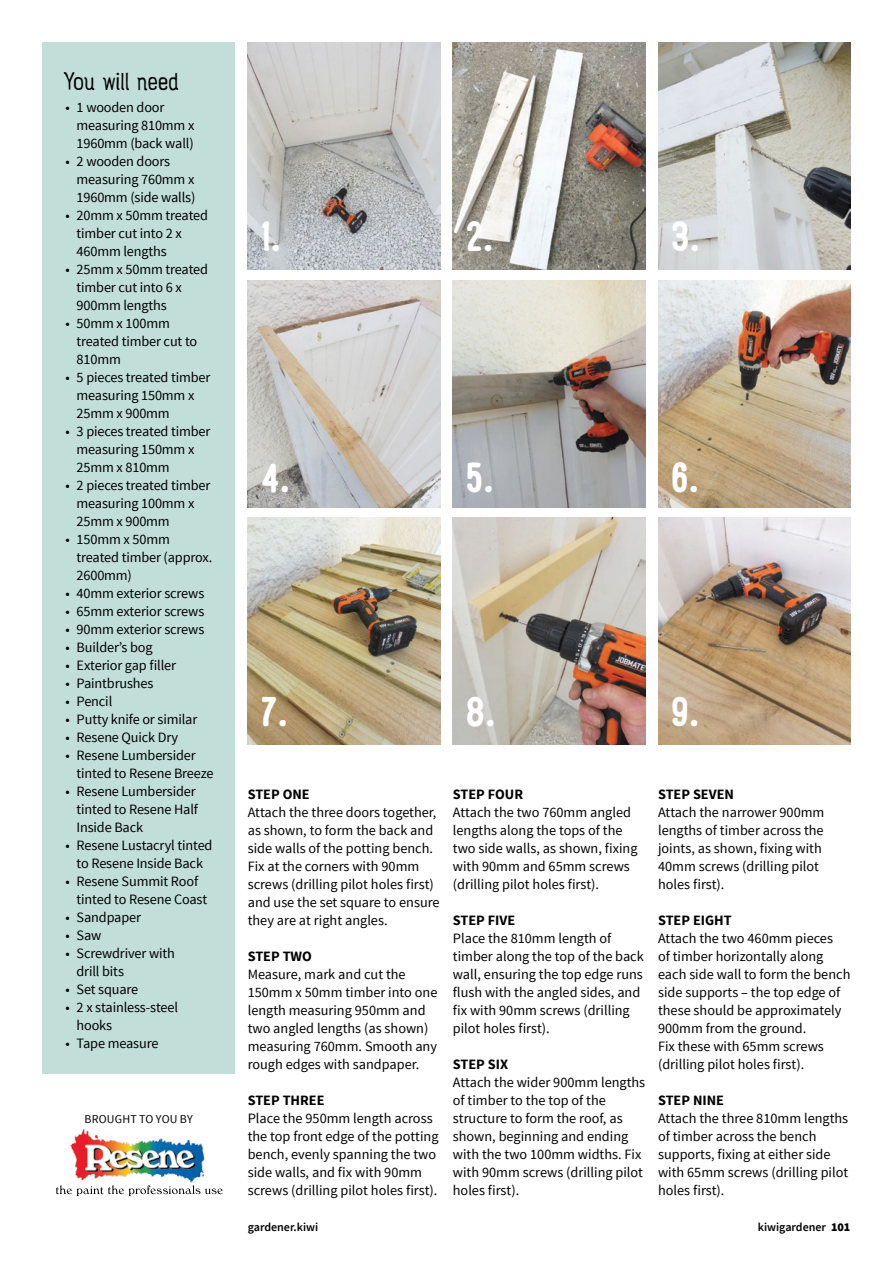
<style>
.page{position:relative;width:893px;height:1263px;background:#fff}
.page>*{position:absolute;margin:0;border:0;box-sizing:border-box;transform-origin:0 0}
.t1{font:45px "Rainier North 700";color:#fff}
.t2{font:27px "Rainier North 300";letter-spacing:-.015em;color:#000}
.t3{font:14.25px/18px "Source Sans Pro";color:#000}
.t4{font:700 14.25px "Source Sans Pro";color:#000}
.t5{font:600 12px "Source Sans Pro";color:#000}
.t6{font:12px "Source Sans Pro";letter-spacing:.01em;color:#000}
.s1{font-weight:900}
</style>
<div class="page">
<div style="left:43px;top:43px;width:192px;height:1031px;background:#c1ded9"></div>
<img style="left:248px;top:43px;width:192px;height:227px">
<img style="left:453px;top:43px;width:192px;height:227px">
<img style="left:658px;top:43px;width:192px;height:227px">
<img style="left:248px;top:280px;width:192px;height:227px">
<img style="left:453px;top:517px;width:192px;height:228px">
<img style="left:658px;top:517px;width:192px;height:228px">
<img style="left:248px;top:517px;width:192px;height:228px">
<img style="left:453px;top:280px;width:192px;height:227px">
<img style="left:658px;top:280px;width:192px;height:227px">
<img style="left:70px;top:1130px;width:135px;height:53px">
<svg style="left:56px;top:1185px;width:167px;height:11px"></svg>
<h2 class="t2" style="left:64px;top:66px;width:116px">You will need</h2>
<p class="t3" style="left:77px;top:99px;width:119px;text-indent:-11px">• 1 wooden door measuring 810mm x<br>1960mm (back wall)</p>
<p class="t3" style="left:77px;top:153px;width:120px;text-indent:-11px">• 2 wooden doors measuring 760mm x<br>1960mm (side walls)</p>
<p class="t3" style="left:77px;top:207px;width:133px;text-indent:-11px">• 20mm x 50mm treated timber cut into 2 x<br>460mm lengths</p>
<p class="t3" style="left:77px;top:261px;width:133px;text-indent:-11px">• 25mm x 50mm treated timber cut into 6 x<br>900mm lengths</p>
<p class="t3" style="left:77px;top:315px;width:122px;text-indent:-11px">• 50mm x 100mm treated timber cut to<br>810mm</p>
<p class="t3" style="left:77px;top:369px;width:135px;text-indent:-11px">• 5 pieces treated timber measuring 150mm x<br>25mm x 900mm</p>
<p class="t3" style="left:77px;top:423px;width:135px;text-indent:-11px">• 3 pieces treated timber measuring 150mm x<br>25mm x 810mm</p>
<p class="t3" style="left:77px;top:477px;width:135px;text-indent:-11px">• 2 pieces treated timber measuring 100mm x<br>25mm x 900mm</p>
<p class="t3" style="left:77px;top:531px;width:137px;text-indent:-11px">• 150mm x 50mm treated timber (approx.<br>2600mm)</p>
<p class="t3" style="left:65px;top:585px;width:140px">• 40mm exterior screws</p>
<p class="t3" style="left:65px;top:603px;width:140px">• 65mm exterior screws</p>
<p class="t3" style="left:65px;top:621px;width:140px">• 90mm exterior screws</p>
<p class="t3" style="left:65px;top:639px;width:89px">• Builder’s bog</p>
<p class="t3" style="left:65px;top:657px;width:112px">• Exterior gap filler</p>
<p class="t3" style="left:65px;top:675px;width:89px">• Paintbrushes</p>
<p class="t3" style="left:65px;top:693px;width:48px">• Pencil</p>
<p class="t3" style="left:65px;top:711px;width:133px">• Putty knife or similar</p>
<p class="t3" style="left:65px;top:729px;width:114px">• Resene Quick Dry</p>
<p class="t3" style="left:77px;top:747px;width:139px;text-indent:-11px">• Resene Lumbersider tinted to Resene Breeze</p>
<p class="t3" style="left:77px;top:783px;width:123px;text-indent:-11px">• Resene Lumbersider tinted to Resene Half<br>Inside Back</p>
<p class="t3" style="left:65px;top:837px;width:149px;text-align:center">• Resene Lustacryl tinted to Resene Inside Back</p>
<p class="t3" style="left:77px;top:873px;width:132px;text-indent:-11px">• Resene Summit Roof tinted to Resene Coast</p>
<p class="t3" style="left:65px;top:909px;width:77px">• Sandpaper</p>
<p class="t3" style="left:65px;top:927px;width:38px">• Saw</p>
<p class="t3" style="left:77px;top:945px;width:100px;text-indent:-11px">• Screwdriver with drill bits</p>
<p class="t3" style="left:65px;top:981px;width:74px">• Set square</p>
<p class="t3" style="left:77px;top:999px;width:103px;text-indent:-11px">• 2 x stainless-steel hooks</p>
<p class="t3" style="left:65px;top:1035px;width:94px">• Tape measure</p>
<p class="t6" style="left:84px;top:1112px;width:110px">brought to you by</p>
<h1 class="t1" style="left:260px;top:211px;width:22px">1.</h1>
<h1 class="t1" style="left:466px;top:211px;width:29px">2.</h1>
<h1 class="t1" style="left:671px;top:211px;width:30px">3.</h1>
<h1 class="t1" style="left:260px;top:452px;width:31px">4.</h1>
<h1 class="t1" style="left:466px;top:452px;width:29px">5.</h1>
<h1 class="t1" style="left:671px;top:452px;width:30px">6.</h1>
<h1 class="t1" style="left:260px;top:686px;width:29px">7.</h1>
<h1 class="t1" style="left:466px;top:686px;width:31px">8.</h1>
<h1 class="t1" style="left:671px;top:686px;width:30px">9.</h1>
<p class="t4" style="left:248px;top:785px;width:64px">STEP ONE</p>
<p class="t3" style="left:248px;top:803px;width:193px">Attach the three doors together, as shown, to form the back and side walls of the potting bench.<br>Fix at the corners with 90mm screws (drilling pilot holes first) and use the set square to ensure they are at right angles.</p>
<p class="t4" style="left:248px;top:947px;width:64px">STEP TWO</p>
<p class="t3" style="left:248px;top:965px;width:191px">Measure, mark and cut the<br>150mm x 50mm timber into one length measuring 950mm and two angled lengths (as shown) measuring 760mm. Smooth any rough edges with sandpaper.</p>
<p class="t4" style="left:248px;top:1091px;width:78px">STEP THREE</p>
<p class="t3" style="left:248px;top:1109px;width:192px">Place the 950mm length across the top front edge of the potting bench, evenly spanning the two side walls, and fix with 90mm screws (drilling pilot holes first).</p>
<p class="t4" style="left:453px;top:785px;width:72px">STEP FOUR</p>
<p class="t3" style="left:453px;top:803px;width:186px">Attach the two 760mm angled lengths along the tops of the two side walls, as shown, fixing with 90mm and 65mm screws (drilling pilot holes first).</p>
<p class="t4" style="left:453px;top:911px;width:64px">STEP FIVE</p>
<p class="t3" style="left:453px;top:929px;width:192px">Place the 810mm length of timber along the top of the back wall, ensuring the top edge runs flush with the angled sides, and fix with 90mm screws (drilling pilot holes first).</p>
<p class="t4" style="left:453px;top:1055px;width:57px">STEP SIX</p>
<p class="t3" style="left:453px;top:1073px;width:194px">Attach the wider 900mm lengths of timber to the top of the structure to form the roof, as shown, beginning and ending with the two 100mm widths. Fix with 90mm screws (drilling pilot holes first).</p>
<p class="t4" style="left:658px;top:785px;width:77px">STEP SEVEN</p>
<p class="t3" style="left:658px;top:803px;width:168px">Attach the narrower 900mm lengths of timber across the joints, as shown, fixing with<br>40mm screws (drilling pilot holes first).</p>
<p class="t4" style="left:658px;top:911px;width:75px">STEP EIGHT</p>
<p class="t3" style="left:658px;top:929px;width:194px">Attach the two 460mm pieces<br>of timber horizontally along each side wall to form the bench side supports – the top edge of these should be approximately<br>900mm from the ground.<br>Fix these with 65mm screws (drilling pilot holes first).</p>
<p class="t4" style="left:658px;top:1091px;width:68px">STEP NINE</p>
<p class="t3" style="left:658px;top:1109px;width:192px">Attach the three 810mm lengths of timber across the bench supports, fixing at either side with 65mm screws (drilling pilot holes first).</p>
<p class="t5" style="left:248px;top:1219px;width:72px">gardener.kiwi</p>
<p class="t5" style="left:758px;top:1219px;width:94px">kiwigardener <span class="s1">101</span></p>
</div>
